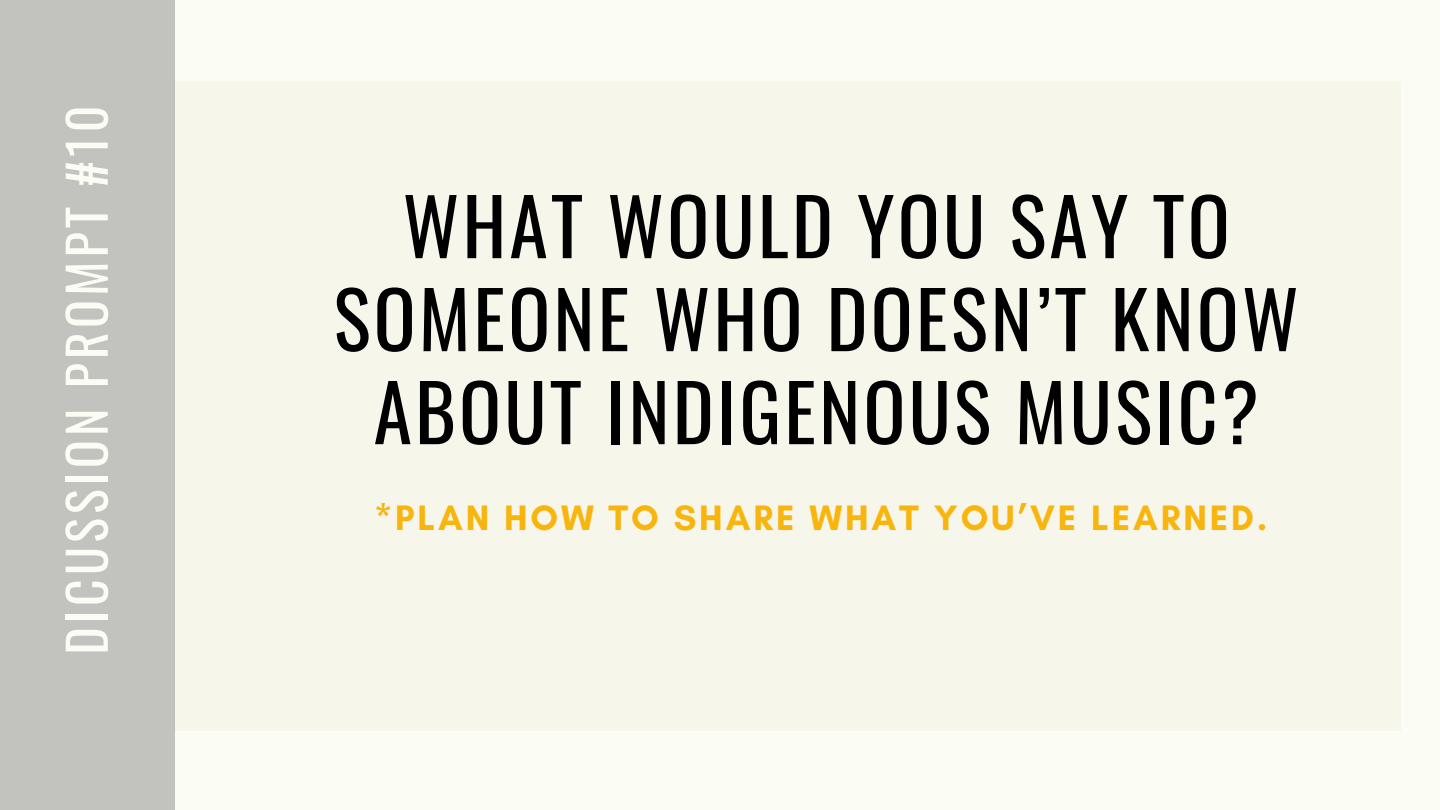
<style>
.page{position:relative;width:1440px;height:810px;background:#fbfdf4}
.page>*{position:absolute;margin:0;border:0;box-sizing:border-box;transform-origin:0 0}
.t1{font:78px/93px "Oswald";letter-spacing:.04em;color:#000;text-align:center}
.t2{font:52px "Oswald";letter-spacing:.08em;color:#fbfdf4}
.t3{font:700 36px "Glacial Indifference";letter-spacing:.08em;color:#f8b50d}
</style>
<div class="page">
<div style="left:174px;top:81px;width:1227px;height:649px;background:#f7f6eb"></div>
<div style="left:0;top:0;width:175px;height:810px;background:#c2c3be"></div>
<p class="t2" style="left:46px;top:655px;width:551px;rotate:-90deg">DICUSSION PROMPT #10</p>
<h2 class="t1" style="left:334px;top:176px;width:967px">WHAT WOULD YOU SAY TO<br>SOMEONE WHO DOESN’T KNOW<br>ABOUT INDIGENOUS MUSIC?</h2>
<p class="t3" style="left:374px;top:496px;width:895px">*PLAN HOW TO SHARE WHAT YOU’VE LEARNED.</p>
</div>
